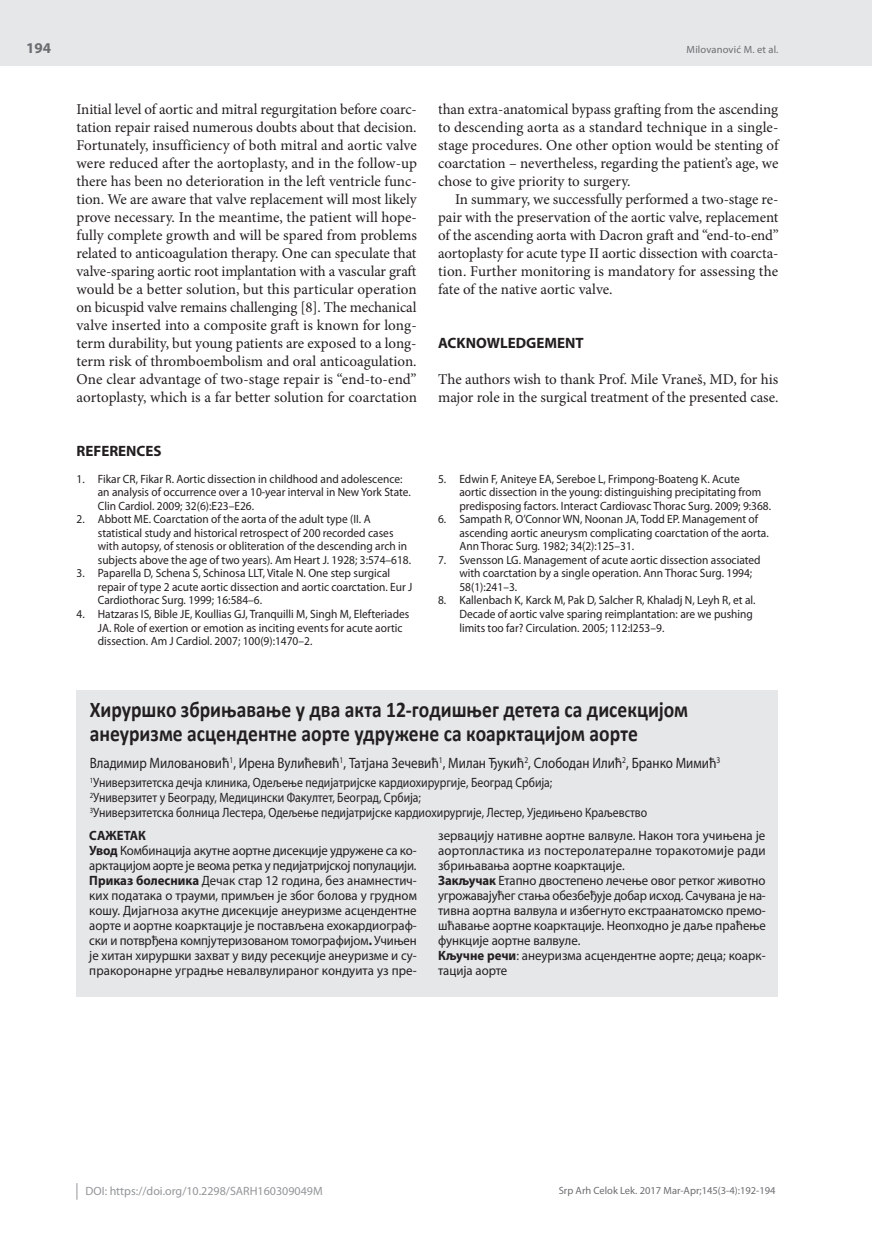
<style>
.page{position:relative;width:872px;height:1234px;background:#fff}
.page>*{position:absolute;margin:0;border:0;box-sizing:border-box;transform-origin:0 0}
.t1{font:700 22.5px/24px "Calibri";color:#231f20;scale:.87 1}
.t2{font:15px/18px "Minion Pro";color:#231f20;text-align:justify}
.t3{font:15px "Myriad Pro";color:#231f20;scale:.87 1}
.t4{font:700 15px "Myriad Pro";color:#231f20}
.t5{font:700 15px "Myriad Pro";color:#6c6d70}
.t6{font:13.5px/15px "Myriad Pro";color:#231f20;scale:.95 1}
.t7{font:13.5px/15px "Myriad Pro";color:#231f20;scale:.87 1}
.t8{font:12px/13.5px "Myriad Pro";color:#231f20;scale:.95 1}
.t9{font:12px "Myriad Pro";color:#939598}
.t10{font:10.5px "Myriad Pro";color:#6c6d70}
.s1{font-weight:700}
</style>
<div class="page">
<div style="left:0;top:0;width:872px;height:66px;background:#e6e7e9"></div>
<svg style="left:77px;top:1183px;width:1px;height:16px"></svg>
<hr style="left:871px;top:0;width:1px;height:66px;background:#939598">
<div style="left:77px;top:690px;width:701px;height:306px;background:#e6e7e9"></div>
<p class="t5" style="left:26px;top:38px;width:26px">194</p>
<p class="t10" style="left:686px;top:43px;width:93px">Milovanović M. et al.</p>
<p class="t2" style="left:77px;top:100px;width:342px">Initial level of aortic and mitral regurgitation before coarc&shy;tation repair raised numerous doubts about that decision.<br>Fortunately, insufficiency of both mitral and aortic valve were reduced after the aortoplasty, and in the follow-up there has been no deterioration in the left ventricle func&shy;tion. We are aware that valve replacement will most likely prove necessary. In the meantime, the patient will hope&shy;fully complete growth and will be spared from problems related to anticoagulation therapy. One can speculate that valve-sparing aortic root implantation with a vascular graft would be a better solution, but this particular operation on bicuspid valve remains challenging [8]. The mechanical valve inserted into a composite graft is known for long&shy;term durability, but young patients are exposed to a long&shy;term risk of thromboembolism and oral anticoagulation.<br>One clear advantage of two-stage repair is “end-to-end” aortoplasty, which is a far better solution for coarctation</p>
<p class="t2" style="left:438px;top:100px;width:342px">than extra-anatomical bypass grafting from the ascending to descending aorta as a standard technique in a single&shy;stage procedures. One other option would be stenting of coarctation – nevertheless, regarding the patient’s age, we chose to give priority to surgery.</p>
<p class="t2" style="left:438px;top:190px;width:342px;text-indent:17px">In summary, we successfully performed a two-stage re&shy;pair with the preservation of the aortic valve, replacement of the ascending aorta with Dacron graft and “end-to-end” aortoplasty for acute type II aortic dissection with coarcta&shy;tion. Further monitoring is mandatory for assessing the fate of the native aortic valve.</p>
<p class="t4" style="left:438px;top:333px;width:147px">ACKNOWLEDGEMENT</p>
<p class="t2" style="left:438px;top:370px;width:342px">The authors wish to thank Prof. Mile Vraneš, MD, for his major role in the surgical treatment of the presented case.</p>
<p class="t4" style="left:77px;top:441px;width:87px">REFERENCES</p>
<p class="t8" style="left:98px;top:472px;width:331px;text-indent:-21px">1. Fikar CR, Fikar R. Aortic dissection in childhood and adolescence: an analysis of occurrence over a 10-year interval in New York State.<br>Clin Cardiol. 2009; 32(6):E23–E26.</p>
<p class="t8" style="left:98px;top:512px;width:331px;text-indent:-21px">2. Abbott ME. Coarctation of the aorta of the adult type (II. A statistical study and historical retrospect of 200 recorded cases with autopsy, of stenosis or obliteration of the descending arch in subjects above the age of two years). Am Heart J. 1928; 3:574–618.</p>
<p class="t8" style="left:98px;top:566px;width:333px;text-indent:-21px">3. Paparella D, Schena S, Schinosa LLT, Vitale N. One step surgical repair of type 2 acute aortic dissection and aortic coarctation. Eur J<br>Cardiothorac Surg. 1999; 16:584–6.</p>
<p class="t8" style="left:98px;top:607px;width:329px;text-indent:-21px">4. Hatzaras IS, Bible JE, Koullias GJ, Tranquilli M, Singh M, Elefteriades<br>JA. Role of exertion or emotion as inciting events for acute aortic dissection. Am J Cardiol. 2007; 100(9):1470–2.</p>
<p class="t8" style="left:459px;top:472px;width:330px;text-indent:-21px">5. Edwin F, Aniteye EA, Sereboe L, Frimpong-Boateng K. Acute<br>aortic dissection in the young: distinguishing precipitating from predisposing factors. Interact Cardiovasc Thorac Surg. 2009; 9:368.</p>
<p class="t8" style="left:459px;top:512px;width:327px;text-indent:-21px">6. Sampath R, O’Connor WN, Noonan JA, Todd EP. Management of ascending aortic aneurysm complicating coarctation of the aorta.<br>Ann Thorac Surg. 1982; 34(2):125–31.</p>
<p class="t8" style="left:459px;top:553px;width:319px;text-indent:-21px">7. Svensson LG. Management of acute aortic dissection associated with coarctation by a single operation. Ann Thorac Surg. 1994;<br>58(1):241–3.</p>
<p class="t8" style="left:459px;top:593px;width:313px;text-indent:-21px">8. Kallenbach K, Karck M, Pak D, Salcher R, Khaladj N, Leyh R, et al.<br>Decade of aortic valve sparing reimplantation: are we pushing limits too far? Circulation. 2005; 112:I253–9.</p>
<h1 class="t1" style="left:90px;top:697px;width:689px">Хируршко збрињавање у два акта 12-годишњег детета са дисекцијом анеуризме асцендентне аорте удружене са коарктацијом аорте</h1>
<p class="t3" style="left:90px;top:753px;width:726px">Владимир Миловановић<sup>1</sup>, Ирена Вулићевић<sup>1</sup>, Татјана Зечевић<sup>1</sup>, Милан Ђукић<sup>2</sup>, Слободан Илић<sup>2</sup>, Бранко Мимић<sup>3</sup></p>
<p class="t7" style="left:90px;top:774px;width:642px"><sup>1</sup>Универзитетска дечја клиника, Одељење педијатријске кардиохирургије, Београд Србија;<br><sup>2</sup>Универзитет у Београду, Медицински Факултет, Београд, Србија;<br><sup>3</sup>Универзитетска болница Лестера, Одељење педијатријске кардиохирургије, Лестер, Уједињено Краљевство</p>
<p class="t6" style="left:89px;top:827px;width:346px"><span class="s1">САЖЕТАК<br>Увод</span> Комбинација акутне аортне дисекције удружене са ко&shy;арктацијом аорте је веома ретка у педијатријској популацији.<br><span class="s1">Приказ болесника</span> Дечак стар 12 година, без анамнестич&shy;ких података о трауми, примљен је због болова у грудном кошу. Дијагноза акутне дисекције анеуризме асцендентне аорте и аортне коарктације је постављена ехокардиограф&shy;ски и потврђена компјутеризованом томографијом<span class="s1">.</span> Учињен је хитан хируршки захват у виду ресекције анеуризме и су&shy;пракоронарне уградње невалвулираног кондуита уз пре-</p>
<p class="t6" style="left:438px;top:827px;width:346px">зервацију нативне аортне валвуле. Након тога учињена је аортопластика из постеролатералне торакотомије ради збрињавања аортне коарктације.<br><span class="s1">Закључак</span> Етапно двостепено лечење овог ретког животно угрожавајућег стања обезбеђује добар исход. Сачувана је на&shy;тивна аортна валвула и избегнуто екстраанатомско премо&shy;шћавање аортне коарктације. Неопходно је даље праћење функције аортне валвуле.<br><span class="s1">Кључне речи</span>: анеуризма асцендентне аорте; деца; коарк&shy;тација аорте</p>
<p class="t9" style="left:86px;top:1183px;width:239px">DOI: https://doi.org/10.2298/SARH160309049M</p>
<p class="t10" style="left:559px;top:1184px;width:218px">Srp Arh Celok Lek. 2017 Mar-Apr;145(3-4):192-194</p>
</div>
